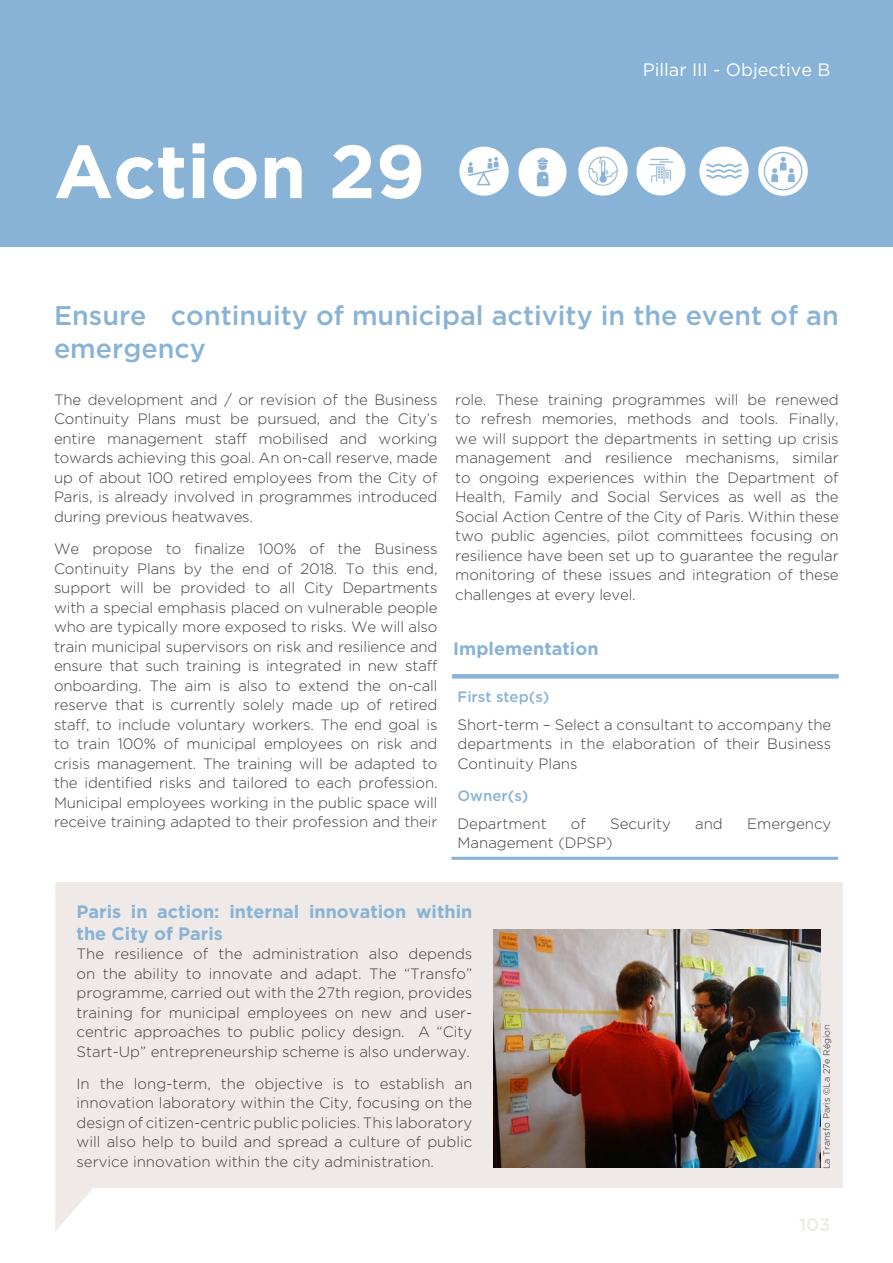
<style>
.page{position:relative;width:893px;height:1263px;background:#fff}
.page>*{position:absolute;margin:0;border:0;box-sizing:border-box;transform-origin:0 0}
.Action_title{font:700 75px "Gotham";color:#fff}
.Sub_heading{font:500 27px/32.4px "Gotham";color:#88b3d6}
.Minor_Heading{font:700 18px/21.6px "Gotham";color:#88b3d6}
.t1{font:18px "Gotham";color:#fff}
.t2{font:500 18px "Gotham";color:#efeae7}
.Body{font:300 15px/19.5px "Gotham";color:#3e3e3f;text-align:justify}
.Action_fact_file_sub{font:500 15px "Gotham";color:#88b3d6}
.Pilier_details{font:300 9px "Gotham";color:#231f20}
</style>
<div class="page">
<div style="left:0;top:0;width:893px;height:246px;background:#88b3d6"></div>
<svg style="left:55px;top:882px;width:788px;height:349px;fill:#efeae7"></svg>
<img style="left:636px;top:146px;width:50px;height:50px">
<img style="left:578px;top:146px;width:50px;height:50px">
<img style="left:758px;top:146px;width:50px;height:50px">
<img style="left:518px;top:147px;width:49px;height:50px">
<img style="left:699px;top:146px;width:50px;height:50px">
<img style="left:459px;top:146px;width:50px;height:50px">
<img style="left:494px;top:930px;width:327px;height:238px">
<div style="left:452px;top:674px;width:387px;height:5px;background:#88b3d6"></div>
<hr style="left:451px;top:857px;width:387px;height:3px;background:#88b3d6">
<p class="Action_title" style="left:54px;top:128px;width:373px">Action 29</p>
<p class="t1" style="left:643px;top:59px;width:189px">Pillar III - Objective B</p>
<p class="Sub_heading" style="left:54px;top:299px;width:786px">Ensure continuity of municipal activity in the event of an emergency</p>
<p class="Body" style="left:54px;top:390px;width:385px">The development and / or revision of the Business Continuity Plans must be pursued, and the City’s entire management staff mobilised and working towards achieving this goal. An on-call reserve, made up of about 100 retired employees from the City of Paris, is already involved in programmes introduced during previous heatwaves.</p>
<p class="Body" style="left:54px;top:539px;width:385px">We propose to finalize 100% of the Business Continuity Plans by the end of 2018. To this end, support will be provided to all City Departments with a special emphasis placed on vulnerable people who are typically more exposed to risks. We will also train municipal supervisors on risk and resilience and ensure that such training is integrated in new staff onboarding. The aim is also to extend the on-call reserve that is currently solely made up of retired staff, to include voluntary workers. The end goal is to train 100% of municipal employees on risk and crisis management. The training will be adapted to the identified risks and tailored to each profession.<br>Municipal employees working in the public space will receive training adapted to their profession and their</p>
<p class="Body" style="left:455px;top:390px;width:385px">role. These training programmes will be renewed to refresh memories, methods and tools. Finally, we will support the departments in setting up crisis management and resilience mechanisms, similar to ongoing experiences within the Department of Health, Family and Social Services as well as the Social Action Centre of the City of Paris. Within these two public agencies, pilot committees focusing on resilience have been set up to guarantee the regular monitoring of these issues and integration of these challenges at every level.</p>
<p class="Minor_Heading" style="left:453px;top:637px;width:147px">Implementation</p>
<p class="Action_fact_file_sub" style="left:457px;top:688px;width:93px">First step(s)</p>
<p class="Body" style="left:457px;top:714px;width:375px">Short-term – Select a consultant to accompany the departments in the elaboration of their Business Continuity Plans</p>
<p class="Action_fact_file_sub" style="left:457px;top:787px;width:72px">Owner(s)</p>
<p class="Body" style="left:457px;top:814px;width:91px">Department</p>
<p class="Body" style="left:571px;top:814px;width:17px">of</p>
<p class="Body" style="left:610px;top:814px;width:62px">Security</p>
<p class="Body" style="left:695px;top:814px;width:29px">and</p>
<p class="Body" style="left:747px;top:814px;width:86px">Emergency</p>
<p class="Body" style="left:457px;top:833px;width:157px">Management (DPSP)</p>
<p class="Minor_Heading" style="left:77px;top:900px;width:397px">Paris in action: internal innovation within the City of Paris</p>
<p class="Body" style="left:77px;top:944px;width:397px">The resilience of the administration also depends on the ability to innovate and adapt. The “Transfo” programme, carried out with the 27th region, provides training for municipal employees on new and user&shy;centric approaches to public policy design. A “City Start-Up” entrepreneurship scheme is also underway.</p>
<p class="Body" style="left:77px;top:1074px;width:397px">In the long-term, the objective is to establish an innovation laboratory within the City, focusing on the design of citizen-centric public policies. This laboratory will also help to build and spread a culture of public service innovation within the city administration.</p>
<p class="Pilier_details" style="left:822px;top:1169px;width:146px;rotate:-90deg">La Transfo Paris ©La 27e Région</p>
<p class="t2" style="left:799px;top:1214px;width:33px">103</p>
</div>
